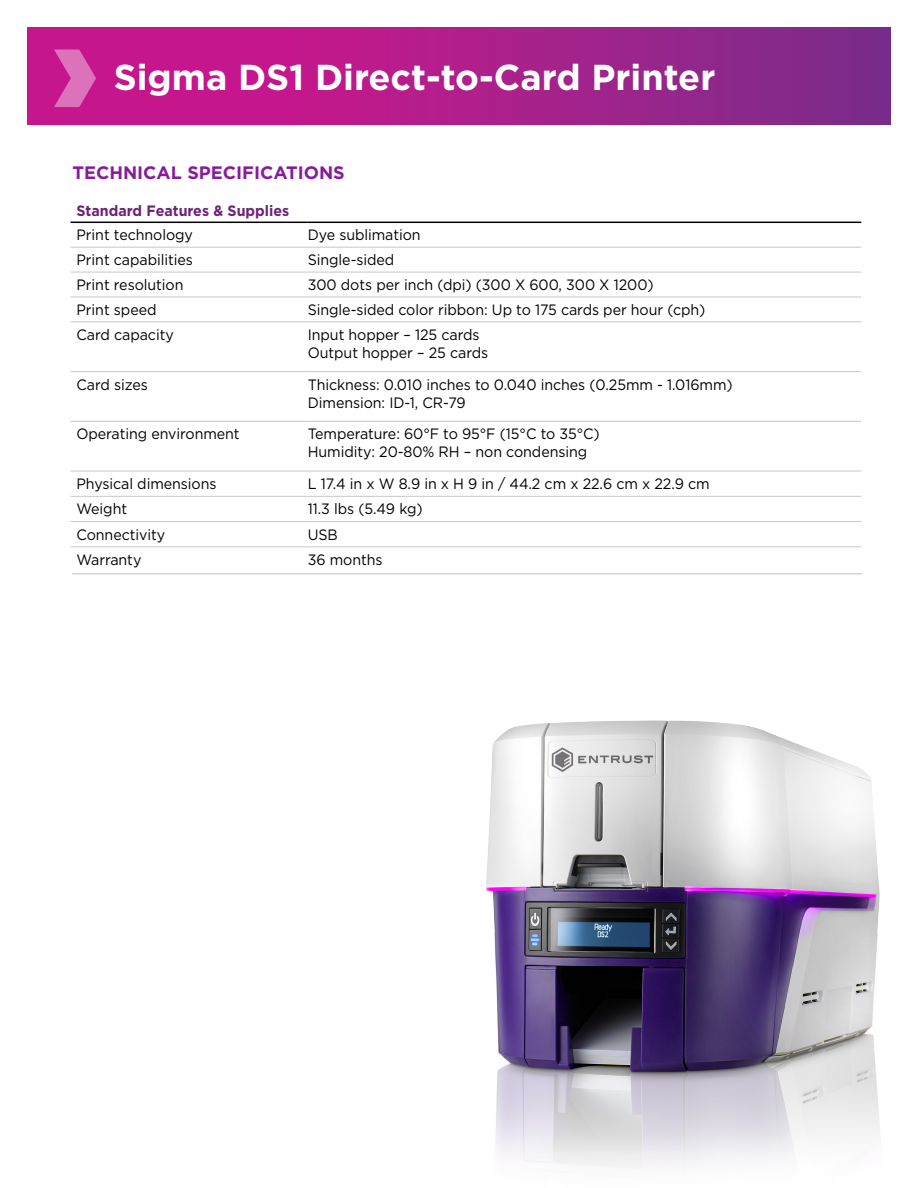
<style>
.page{position:relative;width:918px;height:1188px;background:#fff}
.page>*{position:absolute;margin:0;border:0;box-sizing:border-box;transform-origin:0 0}
.t1{font:700 36px "Gotham";color:#fff}
.t2{font:700 18px "Gotham";color:#881b9c}
.t3{font:15px/18px "Gotham";letter-spacing:-.005em;color:#000;scale:.95 1}
.t4{font:700 15px "Gotham";color:#6e2277;scale:.95 1}
</style>
<div class="page">
<hr style="left:70px;top:546px;width:238px;height:1px;background:#c7c8ca">
<hr style="left:308px;top:546px;width:553px;height:1px;background:#c7c8ca">
<hr style="left:70px;top:247px;width:238px;height:1px;background:#c7c8ca">
<hr style="left:308px;top:247px;width:553px;height:1px;background:#c7c8ca">
<hr style="left:70px;top:272px;width:238px;height:1px;background:#c7c8ca">
<hr style="left:308px;top:272px;width:553px;height:1px;background:#c7c8ca">
<hr style="left:70px;top:297px;width:238px;height:1px;background:#c7c8ca">
<hr style="left:308px;top:297px;width:553px;height:1px;background:#c7c8ca">
<hr style="left:70px;top:222px;width:238px;height:1px;background:#000">
<hr style="left:308px;top:222px;width:553px;height:1px;background:#000">
<hr style="left:70px;top:321px;width:238px;height:1px;background:#c7c8ca">
<hr style="left:308px;top:321px;width:553px;height:1px;background:#c7c8ca">
<hr style="left:70px;top:371px;width:238px;height:1px;background:#c7c8ca">
<hr style="left:308px;top:371px;width:553px;height:1px;background:#c7c8ca">
<hr style="left:70px;top:421px;width:238px;height:1px;background:#c7c8ca">
<hr style="left:308px;top:421px;width:553px;height:1px;background:#c7c8ca">
<hr style="left:70px;top:471px;width:238px;height:1px;background:#c7c8ca">
<hr style="left:308px;top:471px;width:553px;height:1px;background:#c7c8ca">
<hr style="left:70px;top:496px;width:238px;height:1px;background:#c7c8ca">
<hr style="left:308px;top:496px;width:553px;height:1px;background:#c7c8ca">
<hr style="left:70px;top:521px;width:238px;height:1px;background:#c7c8ca">
<hr style="left:308px;top:521px;width:553px;height:1px;background:#c7c8ca">
<hr style="left:72px;top:574px;width:790px;height:1px;background:#000">
<img style="left:495px;top:966px;width:385px;height:201px">
<img style="left:486px;top:720px;width:394px;height:246px">
<svg style="left:27px;top:27px;width:864px;height:98px;background:#aa1f8b"></svg>
<svg style="left:54px;top:50px;width:42px;height:57px;background:#d34da8"></svg>
<h1 class="t1" style="left:114px;top:54px;width:603px">Sigma DS1 Direct-to-Card Printer</h1>
<p class="t2" style="left:72px;top:160px;width:274px">TECHNICAL SPECIFICATIONS</p>
<p class="t4" style="left:76px;top:201px;width:226px">Standard Features &amp; Supplies</p>
<p class="t3" style="left:76px;top:226px;width:124px">Print technology</p>
<p class="t3" style="left:308px;top:226px;width:120px">Dye sublimation</p>
<p class="t3" style="left:76px;top:251px;width:124px">Print capabilities</p>
<p class="t3" style="left:308px;top:251px;width:93px">Single-sided</p>
<p class="t3" style="left:76px;top:275px;width:114px">Print resolution</p>
<p class="t3" style="left:308px;top:275px;width:366px">300 dots per inch (dpi) (300 X 600, 300 X 1200)</p>
<p class="t3" style="left:76px;top:300px;width:86px">Print speed</p>
<p class="t3" style="left:308px;top:300px;width:420px">Single-sided color ribbon: Up to 175 cards per hour (cph)</p>
<p class="t3" style="left:76px;top:325px;width:104px">Card capacity</p>
<p class="t3" style="left:308px;top:325px;width:191px">Input hopper – 125 cards<br>Output hopper – 25 cards</p>
<p class="t3" style="left:76px;top:375px;width:77px">Card sizes</p>
<p class="t3" style="left:308px;top:375px;width:449px">Thickness: 0.010 inches to 0.040 inches (0.25mm - 1.016mm)<br>Dimension: ID-1, CR-79</p>
<p class="t3" style="left:76px;top:425px;width:173px">Operating environment</p>
<p class="t3" style="left:308px;top:425px;width:309px">Temperature: 60°F to 95°F (15°C to 35°C)<br>Humidity: 20-80% RH – non condensing</p>
<p class="t3" style="left:76px;top:474px;width:149px">Physical dimensions</p>
<p class="t3" style="left:308px;top:474px;width:425px">L 17.4 in x W 8.9 in x H 9 in / 44.2 cm x 22.6 cm x 22.9 cm</p>
<p class="t3" style="left:76px;top:500px;width:55px">Weight</p>
<p class="t3" style="left:308px;top:500px;width:122px">11.3 lbs (5.49 kg)</p>
<p class="t3" style="left:76px;top:525px;width:95px">Connectivity</p>
<p class="t3" style="left:308px;top:525px;width:33px">USB</p>
<p class="t3" style="left:76px;top:550px;width:70px">Warranty</p>
<p class="t3" style="left:308px;top:550px;width:80px">36 months</p>
</div>
